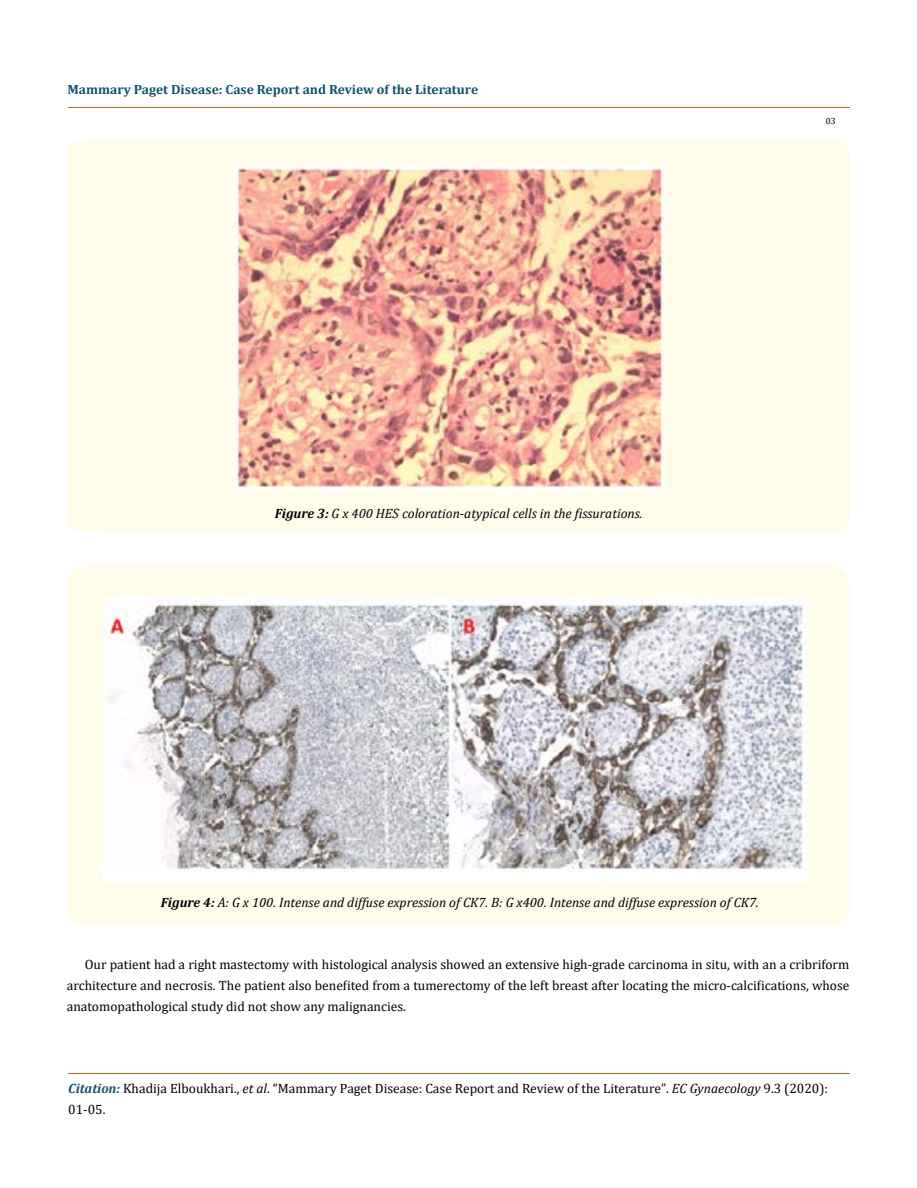
<style>
.page{position:relative;width:917px;height:1188px;background:#fff}
.page>*{position:absolute;margin:0;border:0;box-sizing:border-box;transform-origin:0 0}
.t1{font:13.5px/21px "Cambria";color:#000}
.t2{font:italic 13.5px "Cambria";color:#000}
.t3{font:700 13.35px "Cambria";color:#0e546a}
.t4{font:9px "Cambria";color:#000}
.s1{font-weight:700}
.s2{font-weight:700;font-style:italic;color:#0e546a}
.s3{font-style:italic}
.s4{font-size:13.35px}
</style>
<div class="page">
<hr style="left:68px;top:108px;width:781px;height:1px;background:#e05d1a">
<hr style="left:68px;top:1073px;width:781px;height:1px;background:#e05d1a">
<div style="left:68px;top:138px;width:781px;height:395px;background:#fffde9;border-radius:18px"></div>
<img style="left:234px;top:164px;width:429px;height:326px">
<div style="left:67px;top:566px;width:782px;height:360px;background:#fffde9;border-radius:18px"></div>
<img style="left:102px;top:598px;width:707px;height:284px">
<p class="t3" style="left:68px;top:80px;width:412px">Mammary Paget Disease: Case Report and Review of the Literature</p>
<p class="t4" style="left:825px;top:116px;width:11px">03</p>
<p class="t2" style="left:275px;top:503px;width:369px"><span class="s1">Figure 3:</span> G x 400 HES coloration-atypical cells in the fissurations.</p>
<p class="t2" style="left:161px;top:893px;width:599px"><span class="s1">Figure 4:</span> A: G x 100. Intense and diffuse expression of CK7. B: G x400. Intense and diffuse expression of CK7.</p>
<p class="t1" style="left:67px;top:954px;width:784px;text-align:justify;text-indent:18px">Our patient had a right mastectomy with histological analysis showed an extensive high-grade carcinoma in situ, with an a cribriform architecture and necrosis. The patient also benefited from a tumerectomy of the left breast after locating the micro-calcifications, whose anatomopathological study did not show any malignancies.</p>
<p class="t1" style="left:68px;top:1078px;width:761px"><span class="s2">Citation:</span> Khadija Elboukhari., <span class="s3">et al</span>. “Mammary Paget Disease: Case Report and Review of the Literature”<span class="s4">.</span> <span class="s3">EC Gynaecology</span> 9.3 (2020):<br>01-05.</p>
</div>
